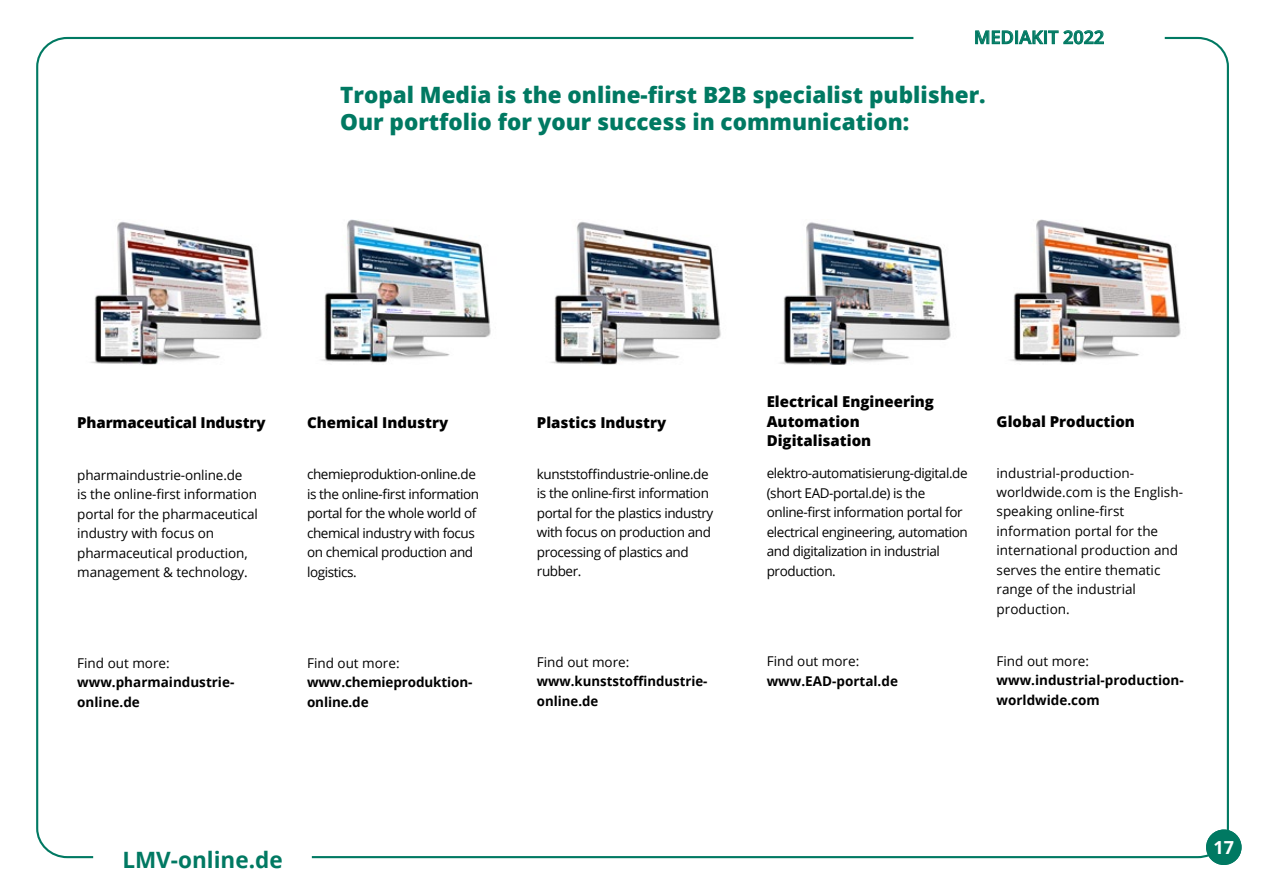
<style>
.page{position:relative;width:1263px;height:893px;background:#fff}
.page>*{position:absolute;margin:0;border:0;box-sizing:border-box;transform-origin:0 0}
.t1{font:800 22.5px/27px "Open Sans";color:#007962}
.t2{font:700 22.5px "Open Sans";color:#007962}
.t3{font:600 18px "Open Sans";color:#007962}
.t4{font:700 18px "Open Sans";color:#fff}
.t5{font:800 15px/19.5px "Open Sans";color:#000}
.t6{font:13.5px/19.5px "Open Sans";letter-spacing:-.03em;color:#000}
.t7{font:13.5px/19.5px "Open Sans";color:#000}
.t8{font:700 13.5px/19.5px "Open Sans";color:#000}
.t9{font:13.5px/19.5px "Open Sans";letter-spacing:-.01em;color:#000}
</style>
<div class="page">
<svg style="left:913px;top:30px;width:252px;height:15px"></svg>
<div style="left:1206px;top:829px;width:35px;height:36px;background:#007962;border-radius:50%"></div>
<img style="left:780px;top:222px;width:171px;height:143px">
<img style="left:1010px;top:220px;width:171px;height:143px">
<img style="left:91px;top:221px;width:171px;height:144px">
<img style="left:321px;top:220px;width:170px;height:143px">
<img style="left:551px;top:221px;width:170px;height:144px">
<h2 class="t3" style="left:974px;top:25px;width:132px">MEDIAKIT 2022</h2>
<h1 class="t1" style="left:340px;top:80px;width:647px">Tropal Media is the online-first B2B specialist publisher.<br>Our portfolio for your success in communication:</h1>
<p class="t5" style="left:77px;top:412px;width:190px">Pharmaceutical Industry</p>
<p class="t9" style="left:77px;top:465px;width:182px">pharmaindustrie-online.de<br>is the online-first information portal for the pharmaceutical industry with focus on pharmaceutical production, management &amp; technology.</p>
<p class="t7" style="left:77px;top:653px;width:94px">Find out more:</p>
<p class="t8" style="left:77px;top:672px;width:159px">www.pharmaindustrie&shy;online.de</p>
<p class="t5" style="left:307px;top:412px;width:143px">Chemical Industry</p>
<p class="t6" style="left:307px;top:464px;width:174px">chemieproduktion-online.de is the online-first information portal for the whole world of chemical industry with focus on chemical production and logistics.</p>
<p class="t7" style="left:307px;top:653px;width:94px">Find out more:</p>
<p class="t8" style="left:307px;top:672px;width:167px">www.chemieproduktion&shy;online.de</p>
<h1 class="t2" style="left:122px;top:844px;width:162px">LMV-online.de</h1>
<p class="t5" style="left:537px;top:412px;width:131px">Plastics Industry</p>
<p class="t6" style="left:537px;top:463px;width:178px">kunststoffindustrie-online.de is the online-first information portal for the plastics industry with focus on production and processing of plastics and rubber.</p>
<p class="t7" style="left:537px;top:652px;width:94px">Find out more:</p>
<p class="t8" style="left:537px;top:671px;width:172px">www.kunststoffindustrie&shy;online.de</p>
<p class="t5" style="left:767px;top:391px;width:169px">Electrical Engineering<br>Automation<br>Digitalisation</p>
<p class="t6" style="left:767px;top:463px;width:203px">elektro-automatisierung-digital.de (short EAD-portal.de) is the online-first information portal for electrical engineering, automation and digitalization in industrial production.</p>
<p class="t7" style="left:767px;top:651px;width:94px">Find out more:</p>
<p class="t8" style="left:767px;top:671px;width:133px">www.EAD-portal.de</p>
<p class="t5" style="left:996px;top:411px;width:140px">Global Production</p>
<p class="t7" style="left:996px;top:462px;width:188px">industrial-production&shy;worldwide.com is the English&shy;speaking online-first information portal for the international production and serves the entire thematic range of the industrial production.</p>
<p class="t7" style="left:996px;top:651px;width:94px">Find out more:</p>
<p class="t8" style="left:996px;top:670px;width:189px">www.industrial-production&shy;worldwide.com</p>
<h2 class="t4" style="left:1213px;top:835px;width:22px">17</h2>
</div>
